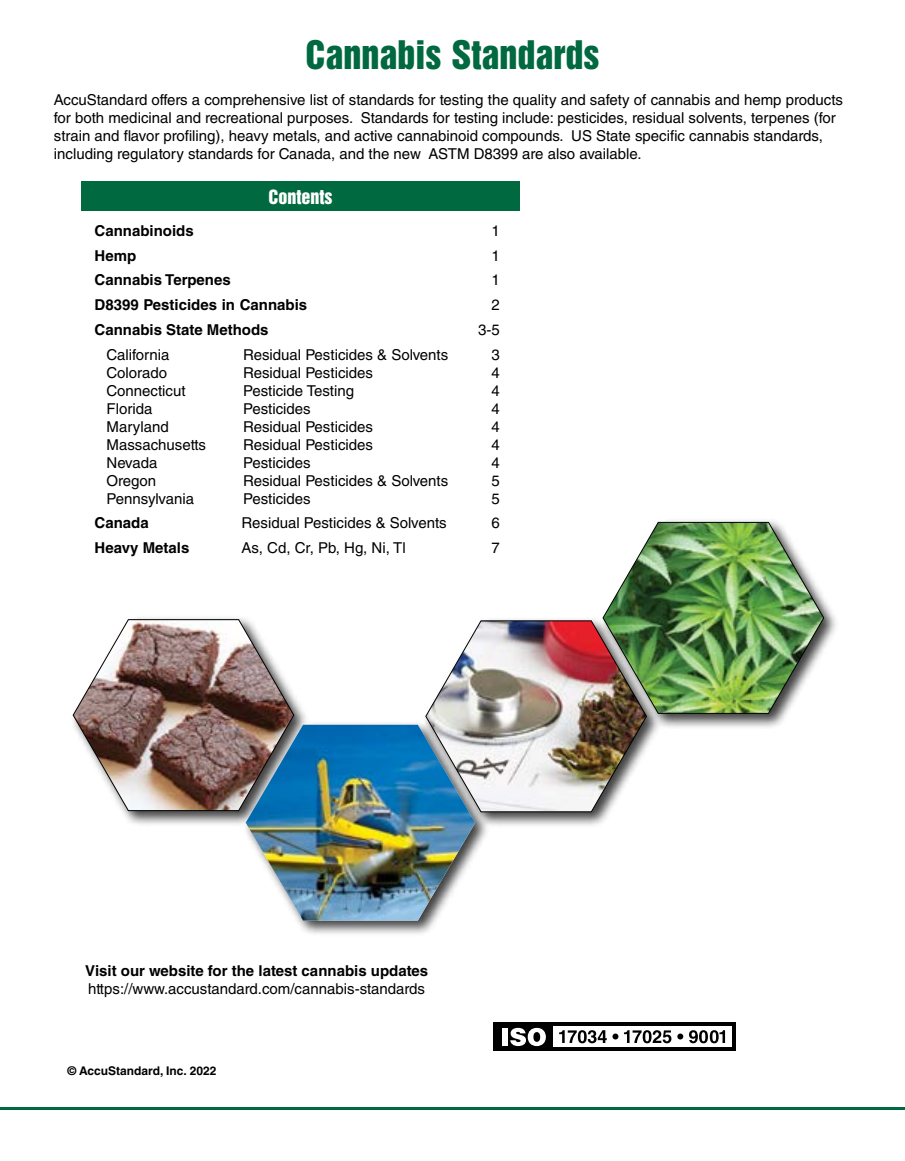
<style>
.page{position:relative;width:905px;height:1161px;background:#fff}
.page>*{position:absolute;margin:0;border:0;box-sizing:border-box;transform-origin:0 0}
.t1{font:36px "Helvetica Inserat LT Std";color:#00693f}
.t2{font:18px "Helvetica Inserat LT Std";color:#fff}
.t3{font:15px/18px "Helvetica LT Std";color:#000}
.t4{font:700 15px "Helvetica LT Std";color:#000}
.t5{font:700 12px "Helvetica LT Std";color:#000}
</style>
<div class="page">
<div style="left:0;top:1107px;width:904px;height:54px;background:linear-gradient(to right,#00693f,#00693f)"></div>
<div style="left:0;top:1111px;width:904px;height:50px;background:#fff"></div>
<div style="left:81px;top:181px;width:439px;height:31px;background:#00693f"></div>
<div style="left:493px;top:1022px;width:243px;height:29px;background:#000"></div>
<div style="left:502px;top:1028px;width:5px;height:18px;background:#fff"></div>
<svg style="left:510px;top:1028px;width:36px;height:18px"></svg>
<div style="left:553px;top:1026px;width:179px;height:21px;background:#fff"></div>
<svg style="left:559px;top:1030px;width:47px;height:13px"></svg>
<svg style="left:612px;top:1034px;width:6px;height:5px"></svg>
<svg style="left:624px;top:1030px;width:47px;height:13px"></svg>
<svg style="left:677px;top:1034px;width:6px;height:5px"></svg>
<svg style="left:689px;top:1030px;width:36px;height:13px"></svg>
<div style="left:70px;top:615px;width:240px;height:211px;background:#000;opacity:.75"></div>
<img style="left:72px;top:618px;width:223px;height:194px">
<div style="left:422px;top:616px;width:240px;height:212px;background:#000;opacity:.75"></div>
<img style="left:425px;top:620px;width:222px;height:193px">
<div style="left:599px;top:518px;width:240px;height:211px;background:#000;opacity:.75"></div>
<img style="left:602px;top:521px;width:222px;height:193px">
<div style="left:243px;top:720px;width:247px;height:216px;background:#000;opacity:.75"></div>
<img style="left:246px;top:725px;width:229px;height:196px">
<h1 class="t1" style="left:305px;top:34px;width:295px">Cannabis Standards</h1>
<p class="t3" style="left:54px;top:91px;width:790px">AccuStandard offers a comprehensive list of standards for testing the quality and safety of cannabis and hemp products for both medicinal and recreational purposes. Standards for testing include: pesticides, residual solvents, terpenes (for strain and flavor profiling), heavy metals, and active cannabinoid compounds. US State specific cannabis standards, including regulatory standards for Canada, and the new ASTM D8399 are also available.</p>
<p class="t2" style="left:268px;top:186px;width:66px">Contents</p>
<p class="t4" style="left:94px;top:221px;width:101px">Cannabinoids</p>
<p class="t3" style="left:491px;top:222px;width:10px">1</p>
<p class="t4" style="left:94px;top:246px;width:43px">Hemp</p>
<p class="t3" style="left:491px;top:246px;width:10px">1</p>
<p class="t4" style="left:94px;top:271px;width:138px">Cannabis Terpenes</p>
<p class="t3" style="left:491px;top:271px;width:10px">1</p>
<p class="t4" style="left:94px;top:296px;width:214px">D8399 Pesticides in Cannabis</p>
<p class="t3" style="left:491px;top:296px;width:10px">2</p>
<p class="t4" style="left:94px;top:320px;width:175px">Cannabis State Methods</p>
<p class="t3" style="left:478px;top:321px;width:23px">3-5</p>
<p class="t3" style="left:106px;top:345px;width:64px">California</p>
<p class="t3" style="left:243px;top:345px;width:207px">Residual Pesticides &amp; Solvents</p>
<p class="t3" style="left:491px;top:345px;width:10px">3</p>
<p class="t3" style="left:107px;top:363px;width:62px">Colorado</p>
<p class="t3" style="left:243px;top:363px;width:131px">Residual Pesticides</p>
<p class="t3" style="left:491px;top:363px;width:10px">4</p>
<p class="t3" style="left:107px;top:381px;width:80px">Connecticut</p>
<p class="t3" style="left:243px;top:381px;width:112px">Pesticide Testing</p>
<p class="t3" style="left:491px;top:381px;width:10px">4</p>
<p class="t3" style="left:107px;top:399px;width:48px">Florida</p>
<p class="t3" style="left:243px;top:399px;width:69px">Pesticides</p>
<p class="t3" style="left:491px;top:399px;width:10px">4</p>
<p class="t3" style="left:107px;top:417px;width:64px">Maryland</p>
<p class="t3" style="left:243px;top:417px;width:131px">Residual Pesticides</p>
<p class="t3" style="left:491px;top:417px;width:10px">4</p>
<p class="t3" style="left:107px;top:435px;width:101px">Massachusetts</p>
<p class="t3" style="left:243px;top:435px;width:131px">Residual Pesticides</p>
<p class="t3" style="left:491px;top:435px;width:10px">4</p>
<p class="t3" style="left:107px;top:453px;width:52px">Nevada</p>
<p class="t3" style="left:243px;top:453px;width:69px">Pesticides</p>
<p class="t3" style="left:491px;top:453px;width:10px">4</p>
<p class="t3" style="left:107px;top:471px;width:51px">Oregon</p>
<p class="t3" style="left:243px;top:471px;width:207px">Residual Pesticides &amp; Solvents</p>
<p class="t3" style="left:491px;top:471px;width:10px">5</p>
<p class="t3" style="left:107px;top:489px;width:89px">Pennsylvania</p>
<p class="t3" style="left:243px;top:489px;width:69px">Pesticides</p>
<p class="t3" style="left:491px;top:489px;width:10px">5</p>
<p class="t4" style="left:95px;top:514px;width:56px">Canada</p>
<p class="t3" style="left:242px;top:514px;width:207px">Residual Pesticides &amp; Solvents</p>
<p class="t3" style="left:491px;top:514px;width:10px">6</p>
<p class="t4" style="left:95px;top:539px;width:96px">Heavy Metals</p>
<p class="t3" style="left:242px;top:539px;width:166px">As, Cd, Cr, Pb, Hg, Ni, Tl</p>
<p class="t3" style="left:491px;top:539px;width:10px">7</p>
<p class="t4" style="left:85px;top:962px;width:344px">Visit our website for the latest cannabis updates</p>
<p class="t3" style="left:88px;top:980px;width:338px">https://www.accustandard.com/cannabis-standards</p>
<p class="t5" style="left:68px;top:1063px;width:150px">© AccuStandard, Inc. 2022</p>
</div>
